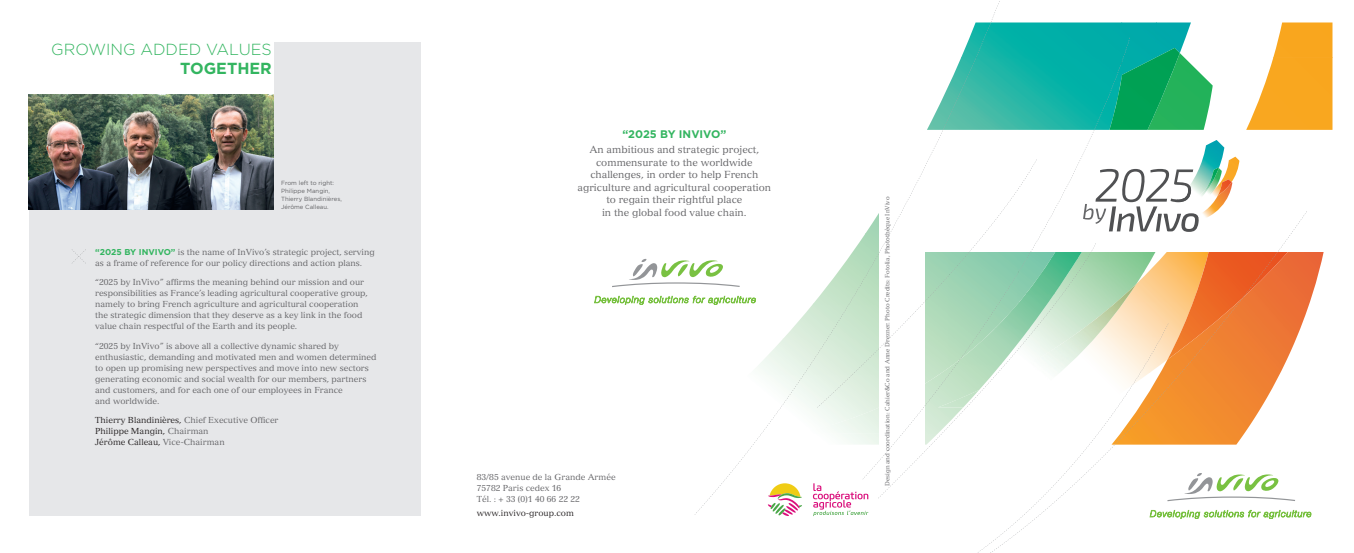
<style>
.page{position:relative;width:1354px;height:553px;background:#fff}
.page>*{position:absolute;margin:0;border:0;box-sizing:border-box;transform-origin:0 0}
.t1{font:300 16px "Gotham";color:#33b560}
.t2{font:700 16px "Gotham";color:#33b560}
.t3{font:700 11px "Gotham";color:#33b560}
.t4{font:10px/12.5px "Versailles";color:#636366;text-align:center}
.t5{font:8.5px/11px "Versailles";color:#636366}
.t6{font:8.5px/11px "Versailles";color:#231f20}
.t7{font:6px "Versailles";color:#636366}
.t8{font:6px/8px "Gotham";color:#636366}
.s1{font-family:"Gotham";font-weight:700;color:#33b560}
.s2{color:#636366}
</style>
<div class="page">
<img style="left:1246px;top:58px;width:86px;height:72px">
<img style="left:1273px;top:22px;width:59px;height:36px">
<img style="left:1132px;top:256px;width:155px;height:188px">
<img style="left:1167px;top:251px;width:121px;height:108px">
<img style="left:768px;top:374px;width:49px;height:31px">
<img style="left:758px;top:339px;width:121px;height:35px">
<img style="left:783px;top:304px;width:96px;height:35px">
<img style="left:813px;top:234px;width:66px;height:70px">
<img style="left:865px;top:213px;width:14px;height:21px">
<img style="left:927px;top:58px;width:182px;height:72px">
<img style="left:1122px;top:22px;width:34px;height:26px">
<img style="left:975px;top:22px;width:147px;height:36px">
<img style="left:1156px;top:22px;width:35px;height:31px">
<img style="left:1109px;top:256px;width:35px;height:52px">
<img style="left:1143px;top:256px;width:12px;height:16px">
<img style="left:1153px;top:53px;width:59px;height:77px">
<img style="left:1014px;top:283px;width:122px;height:124px">
<img style="left:797px;top:398px;width:20px;height:7px">
<img style="left:953px;top:328px;width:76px;height:36px">
<img style="left:1014px;top:293px;width:20px;height:36px">
<img style="left:1026px;top:258px;width:8px;height:36px">
<img style="left:1109px;top:118px;width:44px;height:12px">
<img style="left:1130px;top:48px;width:50px;height:70px">
<img style="left:942px;top:389px;width:22px;height:18px">
<img style="left:1224px;top:156px;width:15px;height:29px">
<img style="left:1224px;top:182px;width:8px;height:21px">
<img style="left:1224px;top:179px;width:7px;height:16px">
<img style="left:1201px;top:140px;width:23px;height:78px">
<img style="left:1219px;top:168px;width:3px;height:34px">
<img style="left:1201px;top:167px;width:18px;height:35px">
<img style="left:1132px;top:323px;width:36px;height:61px">
<svg style="left:880px;top:302px;width:44px;height:46px"></svg>
<img style="left:817px;top:348px;width:62px;height:57px">
<img style="left:985px;top:358px;width:28px;height:27px">
<img style="left:942px;top:407px;width:22px;height:26px">
<img style="left:1034px;top:256px;width:56px;height:74px">
<img style="left:961px;top:279px;width:53px;height:79px">
<img style="left:925px;top:359px;width:35px;height:47px">
<img style="left:1095px;top:38px;width:35px;height:88px">
<svg style="left:969px;top:130px;width:232px;height:126px"></svg>
<img style="left:1014px;top:253px;width:16px;height:25px">
<svg style="left:991px;top:1px;width:9px;height:21px"></svg>
<img style="left:952px;top:23px;width:38px;height:87px">
<svg style="left:879px;top:130px;width:64px;height:123px"></svg>
<img style="left:829px;top:254px;width:49px;height:81px">
<svg style="left:696px;top:444px;width:58px;height:69px"></svg>
<svg style="left:1278px;top:211px;width:29px;height:40px"></svg>
<img style="left:1244px;top:252px;width:33px;height:43px">
<img style="left:1180px;top:300px;width:61px;height:73px">
<svg style="left:964px;top:385px;width:168px;height:167px"></svg>
<svg style="left:1150px;top:473px;width:161px;height:46px"></svg>
<div style="left:29px;top:42px;width:391px;height:474px;background:#e6e7e9"></div>
<img style="left:29px;top:93px;width:244px;height:116px">
<div style="left:24px;top:34px;width:249px;height:59px;background:#fff"></div>
<svg style="left:72px;top:249px;width:14px;height:14px"></svg>
<svg style="left:763px;top:405px;width:179px;height:111px"></svg>
<svg style="left:594px;top:259px;width:162px;height:46px"></svg>
<h1 class="t1" style="left:51px;top:39px;width:222px">GROWING ADDED VALUES</h1>
<h1 class="t2" style="left:180px;top:58px;width:93px">TOGETHER</h1>
<p class="t8" style="left:281px;top:179px;width:62px">From left to right:<br>Philippe Mangin,<br>Thierry Blandinières,<br>Jérôme Calleau.</p>
<p class="t5" style="left:95px;top:246px;width:281px"><span class="s1">“2025 BY INVIVO”</span> is the name of InVivo’s strategic project, serving as a frame of reference for our policy directions and action plans.</p>
<p class="t5" style="left:95px;top:276px;width:274px">“2025 by InVivo” affirms the meaning behind our mission and our responsibilities as France’s leading agricultural cooperative group, namely to bring French agriculture and agricultural cooperation the strategic dimension that they deserve as a key link in the food value chain respectful of the Earth and its people.</p>
<p class="t5" style="left:95px;top:340px;width:283px">“2025 by InVivo” is above all a collective dynamic shared by enthusiastic, demanding and motivated men and women determined to open up promising new perspectives and move into new sectors generating economic and social wealth for our members, partners and customers, and for each one of our employees in France<br>and worldwide.</p>
<p class="t6" style="left:95px;top:414px;width:185px">Thierry Blandinières, <span class="s2">Chief Executive Officer<br></span>Philippe Mangin, <span class="s2">Chairman<br></span>Jérôme Calleau, <span class="s2">Vice-Chairman</span></p>
<p class="t3" style="left:622px;top:126px;width:105px">“2025 BY INVIVO”</p>
<p class="t4" style="left:577px;top:143px;width:195px">An ambitious and strategic project, commensurate to the worldwide challenges, in order to help French agriculture and agricultural cooperation to regain their rightful place<br>in the global food value chain.</p>
<p class="t5" style="left:477px;top:471px;width:140px">83/85 avenue de la Grande Armée<br>75782 Paris cedex 16<br>Tél. : + 33 (0)1 40 66 22 22</p>
<p class="t6" style="left:477px;top:506px;width:99px">www.invivo-group.com</p>
<p class="t7" style="left:884px;top:485px;width:290px;rotate:-90deg">Design and coordination: Cahier&amp;Co and Anne Drezner. Photo Credits: Fotolia, Photothèque InVivo</p>
</div>
